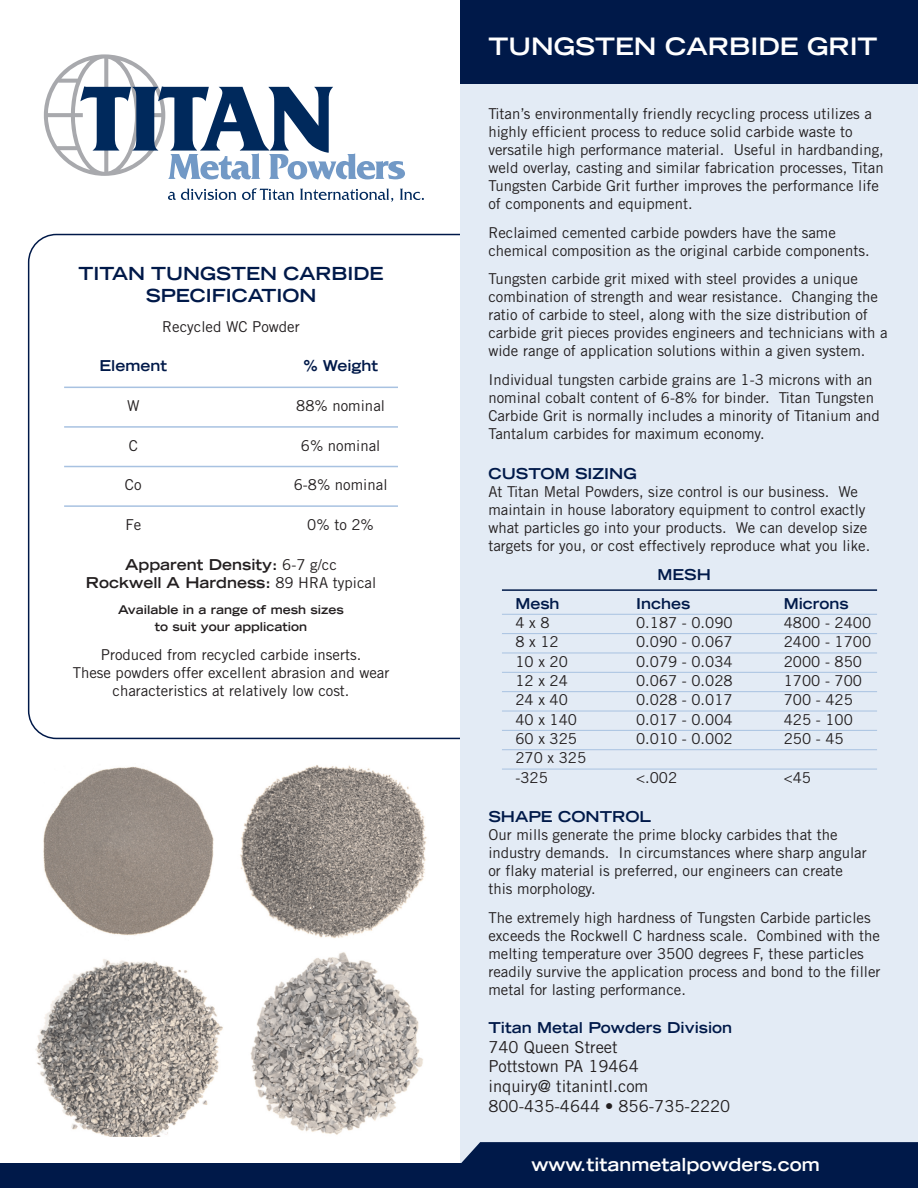
<style>
.page{position:relative;width:918px;height:1188px;background:#fff}
.page>*{position:absolute;margin:0;border:0;box-sizing:border-box;transform-origin:0 0}
.t1{font:700 expanded 24px "Trade Gothic LH";color:#fff}
.t2{font:700 expanded 18px/21.6px "Trade Gothic LH";color:#001949;text-align:center}
.t3{font:700 expanded 18px "Trade Gothic LH";color:#fff}
.t4{font:16.5px/19.8px "Trade Gothic";color:#231f20}
.t5{font:15px/18px "Trade Gothic";color:#231f20}
.t6{font:700 expanded 15px "Trade Gothic LH";color:#001949}
.t7{font:700 expanded 15px/18px "Trade Gothic LH";color:#231f20;text-align:center}
.t8{font:700 expanded 12px/16.5px "Trade Gothic LH";color:#231f20;text-align:center}
.s1{font-family:"Trade Gothic";font-weight:400;font-stretch:normal}
</style>
<div class="page">
<svg style="left:28px;top:234px;width:433px;height:505px"></svg>
<div style="left:461px;top:37px;width:457px;height:1151px;background:#e3ebf5"></div>
<hr style="left:502px;top:589px;width:375px;height:2px;background:#001949">
<hr style="left:502px;top:614px;width:375px;height:1px;background:#a8c2e1">
<hr style="left:502px;top:633px;width:375px;height:1px;background:#a8c2e1">
<hr style="left:502px;top:653px;width:375px;height:1px;background:#a8c2e1">
<hr style="left:502px;top:672px;width:375px;height:1px;background:#a8c2e1">
<hr style="left:502px;top:691px;width:375px;height:1px;background:#a8c2e1">
<hr style="left:502px;top:711px;width:375px;height:1px;background:#a8c2e1">
<hr style="left:502px;top:730px;width:375px;height:1px;background:#a8c2e1">
<hr style="left:502px;top:749px;width:375px;height:1px;background:#a8c2e1">
<hr style="left:502px;top:769px;width:375px;height:1px;background:#a8c2e1">
<svg style="left:44px;top:54px;width:361px;height:126px"></svg>
<svg style="left:168px;top:188px;width:126px;height:12px"></svg>
<svg style="left:300px;top:188px;width:93px;height:14px"></svg>
<svg style="left:400px;top:189px;width:24px;height:11px"></svg>
<div style="left:0;top:1163px;width:918px;height:25px;background:#001949"></div>
<svg style="left:460px;top:1142px;width:458px;height:21px;background:#061f4e"></svg>
<div style="left:460px;top:0;width:458px;height:84px;background:#001949"></div>
<hr style="left:64px;top:387px;width:334px;height:1px;background:#a8c2e1">
<hr style="left:64px;top:426px;width:334px;height:2px;background:#a8c2e1">
<hr style="left:64px;top:466px;width:334px;height:1px;background:#a8c2e1">
<hr style="left:64px;top:505px;width:334px;height:2px;background:#a8c2e1">
<img style="left:43px;top:766px;width:171px;height:170px">
<img style="left:35px;top:959px;width:188px;height:177px">
<img style="left:240px;top:765px;width:187px;height:173px">
<img style="left:250px;top:952px;width:173px;height:183px">
<p class="t2" style="left:79px;top:264px;width:306px">TITAN TUNGSTEN CARBIDE<br>SPECIFICATION</p>
<p class="t5" style="left:162px;top:319px;width:139px">Recycled WC Powder</p>
<p class="t6" style="left:100px;top:361px;width:69px">Element</p>
<p class="t6" style="left:303px;top:361px;width:77px">% Weight</p>
<p class="t5" style="left:127px;top:398px;width:14px">W</p>
<p class="t5" style="left:296px;top:398px;width:90px">88% nominal</p>
<p class="t5" style="left:129px;top:438px;width:11px">C</p>
<p class="t5" style="left:301px;top:438px;width:81px">6% nominal</p>
<p class="t5" style="left:125px;top:477px;width:18px">Co</p>
<p class="t5" style="left:294px;top:477px;width:95px">6-8% nominal</p>
<p class="t5" style="left:125px;top:517px;width:17px">Fe</p>
<p class="t5" style="left:307px;top:517px;width:68px">0% to 2%</p>
<p class="t7" style="left:86px;top:556px;width:292px">Apparent Density: <span class="s1">6-7 g/cc<br></span>Rockwell A Hardness: <span class="s1">89 HRA typical</span></p>
<p class="t8" style="left:118px;top:603px;width:227px">Available in a range of mesh sizes to suit your application</p>
<p class="t5" style="left:73px;top:647px;width:318px;text-align:center">Produced from recycled carbide inserts.<br>These powders offer excellent abrasion and wear characteristics at relatively low cost.</p>
<h1 class="t1" style="left:488px;top:37px;width:391px">TUNGSTEN CARBIDE GRIT</h1>
<p class="t5" style="left:488px;top:106px;width:397px">Titan’s environmentally friendly recycling process utilizes a highly efficient process to reduce solid carbide waste to versatile high performance material. Useful in hardbanding, weld overlay, casting and similar fabrication processes, Titan Tungsten Carbide Grit further improves the performance life of components and equipment.</p>
<p class="t5" style="left:488px;top:225px;width:383px">Reclaimed cemented carbide powders have the same chemical composition as the original carbide components.</p>
<p class="t5" style="left:488px;top:271px;width:401px">Tungsten carbide grit mixed with steel provides a unique combination of strength and wear resistance. Changing the ratio of carbide to steel, along with the size distribution of carbide grit pieces provides engineers and technicians with a wide range of application solutions within a given system.</p>
<p class="t5" style="left:488px;top:372px;width:393px">Individual tungsten carbide grains are 1-3 microns with an nominal cobalt content of 6-8% for binder. Titan Tungsten Carbide Grit is normally includes a minority of Titanium and Tantalum carbides for maximum economy.</p>
<p class="t6" style="left:488px;top:468px;width:150px">CUSTOM SIZING</p>
<p class="t5" style="left:488px;top:484px;width:383px">At Titan Metal Powders, size control is our business. We maintain in house laboratory equipment to control exactly what particles go into your products. We can develop size targets for you, or cost effectively reproduce what you like.</p>
<p class="t6" style="left:658px;top:569px;width:55px">MESH</p>
<p class="t6" style="left:515px;top:598px;width:46px">Mesh</p>
<p class="t6" style="left:636px;top:598px;width:56px">Inches</p>
<p class="t6" style="left:784px;top:598px;width:66px">Microns</p>
<p class="t5" style="left:515px;top:615px;width:36px">4x8</p>
<p class="t5" style="left:636px;top:615px;width:98px">0.187 - 0.090</p>
<p class="t5" style="left:784px;top:615px;width:89px">4800 - 2400</p>
<p class="t5" style="left:515px;top:634px;width:45px">8x12</p>
<p class="t5" style="left:636px;top:634px;width:98px">0.090 - 0.067</p>
<p class="t5" style="left:784px;top:634px;width:89px">2400 - 1700</p>
<p class="t5" style="left:515px;top:654px;width:54px">10 x 20</p>
<p class="t5" style="left:636px;top:654px;width:98px">0.079 - 0.034</p>
<p class="t5" style="left:784px;top:654px;width:80px">2000 - 850</p>
<p class="t5" style="left:515px;top:673px;width:54px">12 x 24</p>
<p class="t5" style="left:636px;top:673px;width:98px">0.067 - 0.028</p>
<p class="t5" style="left:784px;top:673px;width:80px">1700 - 700</p>
<p class="t5" style="left:515px;top:692px;width:54px">24 x 40</p>
<p class="t5" style="left:636px;top:692px;width:98px">0.028 - 0.017</p>
<p class="t5" style="left:784px;top:692px;width:71px">700 - 425</p>
<p class="t5" style="left:515px;top:712px;width:63px">40 x 140</p>
<p class="t5" style="left:636px;top:712px;width:98px">0.017 - 0.004</p>
<p class="t5" style="left:784px;top:712px;width:71px">425 - 100</p>
<p class="t5" style="left:515px;top:731px;width:63px">60 x 325</p>
<p class="t5" style="left:636px;top:731px;width:98px">0.010 - 0.002</p>
<p class="t5" style="left:784px;top:731px;width:61px">250 - 45</p>
<p class="t5" style="left:515px;top:750px;width:72px;line-height:19.4px">270 x 325 -325</p>
<p class="t5" style="left:636px;top:770px;width:43px">&lt;.002</p>
<p class="t5" style="left:784px;top:770px;width:29px">&lt;45</p>
<p class="t6" style="left:488px;top:811px;width:164px">SHAPE CONTROL</p>
<p class="t5" style="left:488px;top:827px;width:380px">Our mills generate the prime blocky carbides that the industry demands. In circumstances where sharp angular or flaky material is preferred, our engineers can create this morphology.</p>
<p class="t5" style="left:488px;top:910px;width:394px">The extremely high hardness of Tungsten Carbide particles exceeds the Rockwell C hardness scale. Combined with the melting temperature over 3500 degrees F, these particles readily survive the application process and bond to the filler metal for lasting performance.</p>
<p class="t6" style="left:488px;top:1022px;width:245px">Titan Metal Powders Division</p>
<p class="t4" style="left:488px;top:1038px;width:243px">740 Queen Street<br>Pottstown PA 19464<br>inquiry@ titanintl.com<br>800-435-4644 • 856-735-2220</p>
<p class="t3" style="left:532px;top:1158px;width:290px">www.titanmetalpowders.com</p>
</div>
